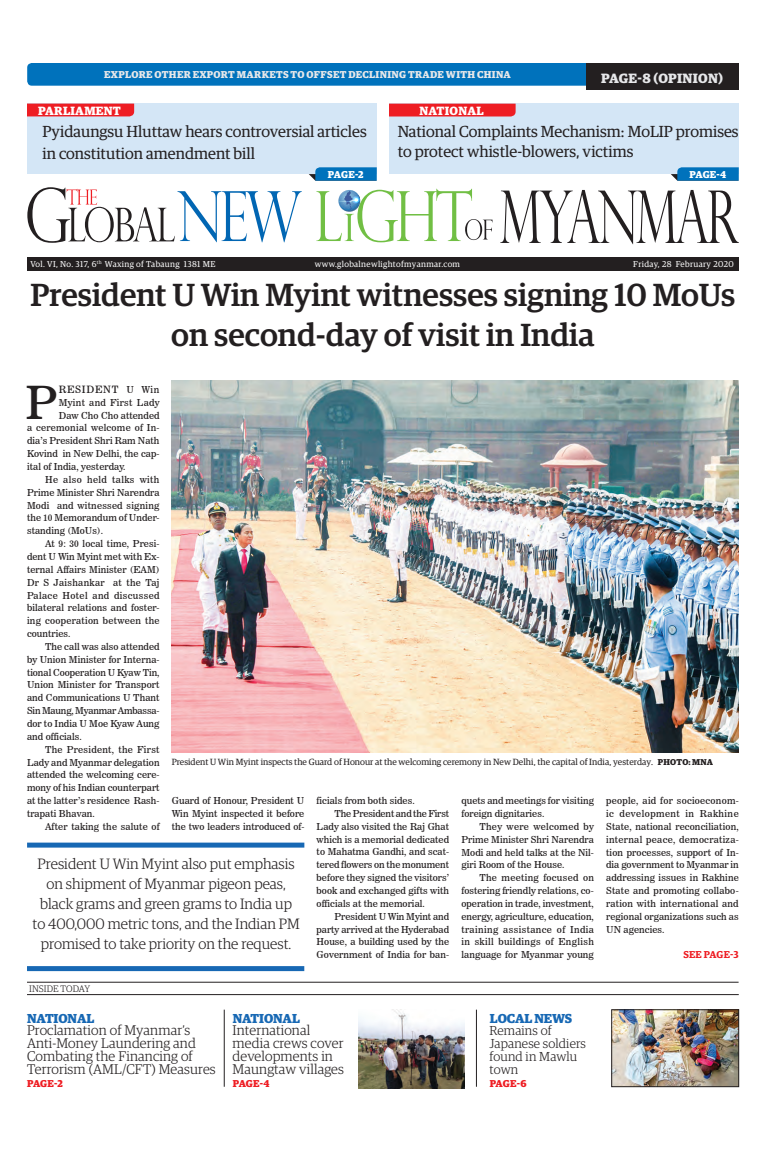
<style>
.page{position:relative;width:773px;height:1152px;background:#fff}
.page>*{position:absolute;margin:0;border:0;box-sizing:border-box;transform-origin:0 0}
.t1{font:45.3px "News 706 BT Roman C";color:#231f20}
.t2{font:500 32px/40.4px "Guardian Egyp";color:#231f20;text-align:center}
.t3{font:16px/21.8px "Guardian Egyp";color:#231f20}
.t4{font:300 15px/20px "Guardian Egyp";color:#231f20;text-align:center}
.t5{font:300 14px/12.9px "Guardian Egyp";letter-spacing:.01em;color:#231f20}
.t6{font:700 13.5px "Guardian Egyp";letter-spacing:.02em;color:#e6e7e9}
.t7{font:300 13px/12.8px "Guardian Egyp";letter-spacing:.01em;color:#231f20}
.t8{font:700 13px "Guardian Egyp";letter-spacing:-.005em;color:#1768b4}
.t9{font:700 12px "Guardian Egyp";letter-spacing:.02em;color:#fff}
.t10{font:700 10px "Guardian Egyp";letter-spacing:.03em;color:#e6e7e9}
.t11{font:700 10px "Guardian Egyp";letter-spacing:-.01em;color:#ee1d23}
.t12{font:700 10px "Guardian Egyp";letter-spacing:-.01em;color:#fff}
.t13{font:10px "News 706 BT Roman C";letter-spacing:.07em;color:#231f20}
.t14{font:600 10px "Guardian Egyp";letter-spacing:.02em;color:#ee1d23}
.t15{font:9.5px/12.9px "News 706 BT Roman C";letter-spacing:.005em;color:#231f20;text-align:justify}
.t16{font:9.5px "News 706 BT Roman C";letter-spacing:.03em;color:#231f20}
.t17{font:9.5px "News 706 BT Roman C";letter-spacing:.025em;color:#231f20}
.t18{font:9.5px "News 706 BT Roman C";letter-spacing:-.02em;color:#231f20}
.t19{font:9.5px "News 706 BT Roman C";letter-spacing:.035em;color:#231f20}
.t20{font:9.5px "News 706 BT Roman C";letter-spacing:-.015em;color:#231f20}
.t21{font:9.5px "News 706 BT Roman C";letter-spacing:.04em;color:#231f20}
.t22{font:300 9.5px "Guardian Egyp";letter-spacing:.01em;color:#231f20}
.t23{font:9px "Guardian Egyp";color:#231f20}
.t24{font:8.5px "Guardian Egyp";letter-spacing:.04em;color:#fff}
.s1{font-size:9.5px}
.s2{font-weight:700;font-size:8.5px}
</style>
<div class="page">
<div style="left:27px;top:257px;width:711px;height:14px;background:#231f20"></div>
<svg style="left:27px;top:187px;width:275px;height:56px"></svg>
<svg style="left:500px;top:190px;width:238px;height:54px"></svg>
<svg style="left:316px;top:189px;width:176px;height:53px"></svg>
<div style="left:27px;top:63px;width:559px;height:23px;background:#0072bc"></div>
<div style="left:586px;top:63px;width:152px;height:27px;background:#231f20"></div>
<hr style="left:27px;top:994px;width:711px;height:1px;background:#231f20">
<hr style="left:27px;top:982px;width:711px;height:1px;background:#231f20">
<hr style="left:476px;top:1010px;width:1px;height:77px;background:#231f20">
<hr style="left:224px;top:1010px;width:1px;height:77px;background:#231f20">
<div style="left:27px;top:104px;width:350px;height:70px;background:#d4e6f6"></div>
<div style="left:389px;top:104px;width:349px;height:70px;background:#d4e6f6"></div>
<svg style="left:27px;top:104px;width:107px;height:12px"></svg>
<svg style="left:671px;top:167px;width:67px;height:14px"></svg>
<svg style="left:309px;top:167px;width:68px;height:14px"></svg>
<div style="left:389px;top:104px;width:126px;height:12px;background:#ee1d23"></div>
<img style="left:172px;top:380px;width:566px;height:373px">
<div style="left:27px;top:843px;width:277px;height:5px;background:#1768b4"></div>
<div style="left:27px;top:966px;width:277px;height:5px;background:#1768b4"></div>
<img style="left:613px;top:1012px;width:123px;height:73px">
<div style="left:611px;top:1010px;width:127px;height:77px;border:1px solid #231f20"></div>
<img style="left:359px;top:1010px;width:105px;height:79px">
<p class="t10" style="left:104px;top:67px;width:408px">EXPLORE OTHER EXPORT MARKETS TO OFFSET DECLINING TRADE WITH CHINA</p>
<h3 class="t6" style="left:601px;top:68px;width:123px">PAGE-8 (OPINION)</h3>
<p class="t9" style="left:38px;top:101px;width:84px">PARLIAMENT</p>
<p class="t9" style="left:419px;top:101px;width:66px">NATIONAL</p>
<h3 class="t3" style="left:42px;top:120px;width:326px">Pyidaungsu Hluttaw hears controversial articles in constitution amendment bill</h3>
<h3 class="t3" style="left:397px;top:121px;width:342px;line-height:19.2px">National Complaints Mechanism: MoLIP promises to protect whistle-blowers, victims</h3>
<p class="t12" style="left:328px;top:167px;width:37px">PAGE-2</p>
<p class="t12" style="left:689px;top:167px;width:38px">PAGE-4</p>
<p class="t24" style="left:30px;top:258px;width:186px">Vol. VI, No. 317, 6<sup>th</sup> Waxing of Tabaung 1381 ME</p>
<p class="t24" style="left:315px;top:258px;width:147px">www.globalnewlightofmyanmar.com</p>
<p class="t24" style="left:633px;top:258px;width:102px">Friday, 28 February 2020</p>
<h2 class="t2" style="left:30px;top:272px;width:706px">President U Win Myint witnesses signing 10 MoUs on second-day of visit in India</h2>
<h1 class="t1" style="left:26px;top:375px;width:33px">P</h1>
<p class="t13" style="left:59px;top:383px;width:102px">RESIDENT <span class="s1">U Win</span></p>
<p class="t16" style="left:59px;top:397px;width:102px">Myint and First Lady</p>
<p class="t15" style="left:59px;top:409px;width:102px">Daw Cho Cho attended</p>
<p class="t17" style="left:27px;top:422px;width:134px">a ceremonial welcome of In-</p>
<p class="t15" style="left:27px;top:434px;width:134px">dia’s President Shri Ram Nath</p>
<p class="t15" style="left:27px;top:447px;width:134px">Kovind in New Delhi, the cap-</p>
<p class="t15" style="left:27px;top:460px;width:100px">ital of India, yesterday.</p>
<p class="t21" style="left:45px;top:474px;width:116px">He also held talks with</p>
<p class="t15" style="left:27px;top:486px;width:134px">Prime Minister Shri Narendra</p>
<p class="t15" style="left:27px;top:499px;width:134px">Modi and witnessed signing</p>
<p class="t15" style="left:27px;top:512px;width:134px">the 10 Memorandum of Under-</p>
<p class="t15" style="left:27px;top:524px;width:78px">standing (MoUs).</p>
<p class="t15" style="left:45px;top:537px;width:116px">At 9: 30 local time, Presi-</p>
<p class="t15" style="left:27px;top:550px;width:134px">dent U Win Myint met with Ex-</p>
<p class="t15" style="left:27px;top:563px;width:134px">ternal Affairs Minister (EAM)</p>
<p class="t16" style="left:27px;top:577px;width:134px">Dr S Jaishankar at the Taj</p>
<p class="t19" style="left:27px;top:589px;width:134px">Palace Hotel and discussed</p>
<p class="t15" style="left:27px;top:601px;width:134px">bilateral relations and foster-</p>
<p class="t17" style="left:27px;top:615px;width:134px">ing cooperation between the</p>
<p class="t15" style="left:27px;top:627px;width:45px">countries.</p>
<p class="t15" style="left:45px;top:640px;width:116px">The call was also attended</p>
<p class="t15" style="left:27px;top:653px;width:134px">by Union Minister for Interna-</p>
<p class="t15" style="left:27px;top:666px;width:134px">tional Cooperation U Kyaw Tin,</p>
<p class="t15" style="left:27px;top:679px;width:134px">Union Minister for Transport</p>
<p class="t15" style="left:27px;top:691px;width:134px">and Communications U Thant</p>
<p class="t18" style="left:27px;top:705px;width:134px">Sin Maung, Myanmar Ambassa-</p>
<p class="t15" style="left:27px;top:717px;width:134px">dor to India U Moe Kyaw Aung</p>
<p class="t15" style="left:27px;top:730px;width:56px">and officials.</p>
<p class="t16" style="left:45px;top:744px;width:116px">The President, the First</p>
<p class="t15" style="left:27px;top:756px;width:134px">Lady and Myanmar delegation</p>
<p class="t15" style="left:27px;top:769px;width:134px">attended the welcoming cere-</p>
<p class="t15" style="left:27px;top:781px;width:134px">mony of his Indian counterpart</p>
<p class="t15" style="left:27px;top:794px;width:134px">at the latter’s residence Rash-</p>
<p class="t15" style="left:27px;top:807px;width:69px">trapati Bhavan.</p>
<p class="t15" style="left:45px;top:820px;width:116px">After taking the salute of</p>
<p class="t23" style="left:172px;top:756px;width:542px">President U Win Myint inspects the Guard of Honour at the welcoming ceremony in New Delhi, the capital of India, yesterday. <span class="s2">PHOTO: MNA</span></p>
<p class="t15" style="left:172px;top:794px;width:134px">Guard of Honour, President U Win Myint inspected it before the two leaders introduced of-</p>
<p class="t15" style="left:316px;top:794px;width:100px">ficials from both sides.</p>
<p class="t15" style="left:461px;top:794px;width:134px">quets and meetings for visiting foreign dignitaries.</p>
<p class="t15" style="left:461px;top:820px;width:134px;text-indent:18px">They were welcomed by Prime Minister Shri Narendra Modi and held talks at the Nil&shy;giri Room of the House.</p>
<p class="t15" style="left:461px;top:871px;width:134px;text-indent:18px">The meeting focused on fostering friendly relations, co&shy;operation in trade, investment, energy, agriculture, education, training assistance of India in skill buildings of English language for Myanmar young</p>
<p class="t15" style="left:606px;top:794px;width:134px">people, aid for socioeconom&shy;ic development in Rakhine State, national reconciliation, internal peace, democratiza&shy;tion processes, support of In&shy;dia government to Myanmar in addressing issues in Rakhine State and promoting collabo&shy;ration with international and regional organizations such as UN agencies.</p>
<p class="t14" style="left:683px;top:947px;width:57px">SEE PAGE-3</p>
<p class="t20" style="left:334px;top:808px;width:116px">The President and the First</p>
<p class="t15" style="left:316px;top:820px;width:134px">Lady also visited the Raj Ghat</p>
<p class="t15" style="left:316px;top:833px;width:134px">which is a memorial dedicated</p>
<p class="t15" style="left:316px;top:846px;width:134px">to Mahatma Gandhi, and scat-</p>
<p class="t15" style="left:316px;top:858px;width:134px">tered flowers on the monument</p>
<p class="t15" style="left:316px;top:871px;width:134px">before they signed the visitors’</p>
<p class="t15" style="left:316px;top:884px;width:134px">book and exchanged gifts with</p>
<p class="t15" style="left:316px;top:897px;width:110px">officials at the memorial.</p>
<p class="t15" style="left:334px;top:910px;width:116px">President U Win Myint and</p>
<p class="t15" style="left:316px;top:923px;width:134px">party arrived at the Hyderabad</p>
<p class="t15" style="left:316px;top:936px;width:134px">House, a building used by the</p>
<p class="t15" style="left:316px;top:948px;width:134px">Government of India for ban-</p>
<h3 class="t4" style="left:33px;top:853px;width:269px">President U Win Myint also put emphasis on shipment of Myanmar pigeon peas, black grams and green grams to India up to 400,000 metric tons, and the Indian PM promised to take priority on the request.</h3>
<p class="t22" style="left:29px;top:982px;width:62px">INSIDE TODAY</p>
<h3 class="t8" style="left:27px;top:1008px;width:69px">NATIONAL</h3>
<h3 class="t5" style="left:27px;top:1023px;width:190px">Proclamation of Myanmar’s<br>Anti-Money Laundering and<br>Combating the Financing of<br>Terrorism (AML/CFT) Measures</h3>
<p class="t11" style="left:27px;top:1076px;width:37px">PAGE-2</p>
<h3 class="t8" style="left:233px;top:1008px;width:69px">NATIONAL</h3>
<h3 class="t5" style="left:233px;top:1023px;width:113px">International media crews cover developments in<br>Maungtaw villages</h3>
<p class="t11" style="left:233px;top:1076px;width:38px">PAGE-4</p>
<h3 class="t8" style="left:489px;top:1008px;width:84px">LOCAL NEWS</h3>
<h3 class="t7" style="left:489px;top:1024px;width:98px">Remains of<br>Japanese soldiers found in Mawlu town</h3>
<p class="t11" style="left:489px;top:1076px;width:38px">PAGE-6</p>
</div>
